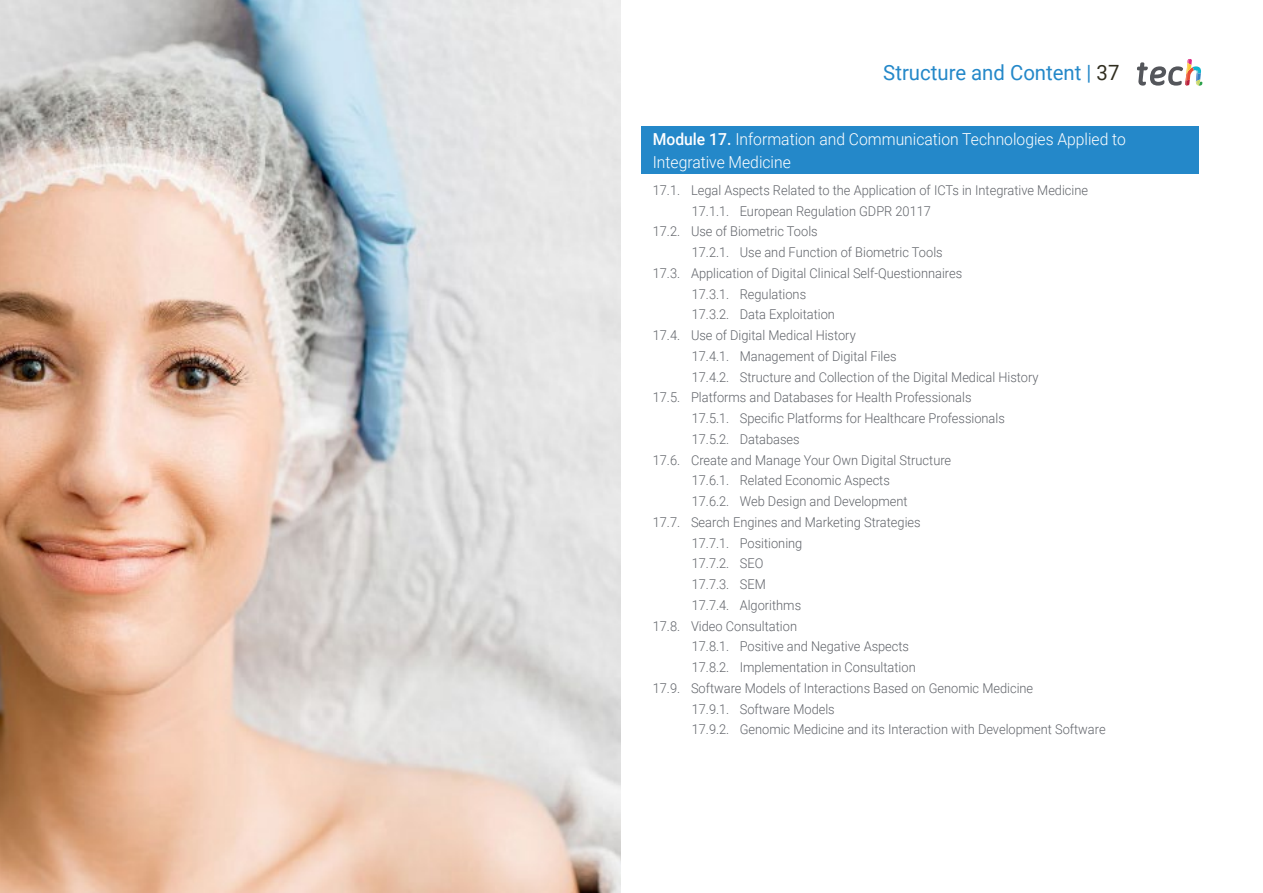
<style>
.page{position:relative;width:1263px;height:893px;background:#fff}
.page>*{position:absolute;margin:0;border:0;box-sizing:border-box;transform-origin:0 0}
.t1{font:21px "Roboto";color:#2488c9}
.t2{font:300 16.5px/22.5px "Roboto";color:#fff;scale:.95 1}
.t3{font:300 13.5px "Roboto";color:#61646a;scale:.95 1}
.s1{color:#312e20}
.s2{font-weight:500}
</style>
<div class="page">
<img style="left:0;top:0;width:621px;height:893px">
<div style="left:642px;top:126px;width:557px;height:48px;background:#2488c9"></div>
<svg style="left:1137px;top:59px;width:65px;height:27px"></svg>
<h1 class="t1" style="left:883px;top:57px;width:238px">Structure and Content | <span class="s1">37</span></h1>
<p class="t2" style="left:653px;top:128px;width:499px"><span class="s2">Module 17.</span> Information and Communication Technologies Applied to<br>Integrative Medicine</p>
<p class="t3" style="left:653px;top:181px;width:460px">17.1. Legal Aspects Related to the Application of ICTs in Integrative Medicine</p>
<p class="t3" style="left:692px;top:201px;width:253px">17.1.1. European Regulation GDPR 20117</p>
<p class="t3" style="left:653px;top:222px;width:175px">17.2. Use of Biometric Tools</p>
<p class="t3" style="left:692px;top:243px;width:266px">17.2.1. Use and Function of Biometric Tools</p>
<p class="t3" style="left:653px;top:264px;width:327px">17.3. Application of Digital Clinical Self-Questionnaires</p>
<p class="t3" style="left:692px;top:284px;width:122px">17.3.1. Regulations</p>
<p class="t3" style="left:692px;top:305px;width:152px">17.3.2. Data Exploitation</p>
<p class="t3" style="left:653px;top:326px;width:215px">17.4. Use of Digital Medical History</p>
<p class="t3" style="left:692px;top:347px;width:217px">17.4.1. Management of Digital Files</p>
<p class="t3" style="left:692px;top:367px;width:367px">17.4.2. Structure and Collection of the Digital Medical History</p>
<p class="t3" style="left:653px;top:388px;width:337px">17.5. Platforms and Databases for Health Professionals</p>
<p class="t3" style="left:692px;top:409px;width:331px">17.5.1. Specific Platforms for Healthcare Professionals</p>
<p class="t3" style="left:692px;top:430px;width:115px">17.5.2. Databases</p>
<p class="t3" style="left:653px;top:450px;width:316px">17.6. Create and Manage Your Own Digital Structure</p>
<p class="t3" style="left:692px;top:471px;width:210px">17.6.1. Related Economic Aspects</p>
<p class="t3" style="left:692px;top:492px;width:229px">17.6.2. Web Design and Development</p>
<p class="t3" style="left:653px;top:513px;width:284px">17.7. Search Engines and Marketing Strategies</p>
<p class="t3" style="left:692px;top:533px;width:118px">17.7.1. Positioning</p>
<p class="t3" style="left:692px;top:554px;width:77px">17.7.2. SEO</p>
<p class="t3" style="left:692px;top:575px;width:79px">17.7.3. SEM</p>
<p class="t3" style="left:692px;top:596px;width:117px">17.7.4. Algorithms</p>
<p class="t3" style="left:653px;top:616px;width:153px">17.8. Video Consultation</p>
<p class="t3" style="left:692px;top:637px;width:230px">17.8.1. Positive and Negative Aspects</p>
<p class="t3" style="left:692px;top:658px;width:237px">17.8.2. Implementation in Consultation</p>
<p class="t3" style="left:653px;top:679px;width:402px">17.9. Software Models of Interactions Based on Genomic Medicine</p>
<p class="t3" style="left:692px;top:699px;width:152px">17.9.1. Software Models</p>
<p class="t3" style="left:692px;top:720px;width:437px">17.9.2. Genomic Medicine and its Interaction with Development Software</p>
</div>
